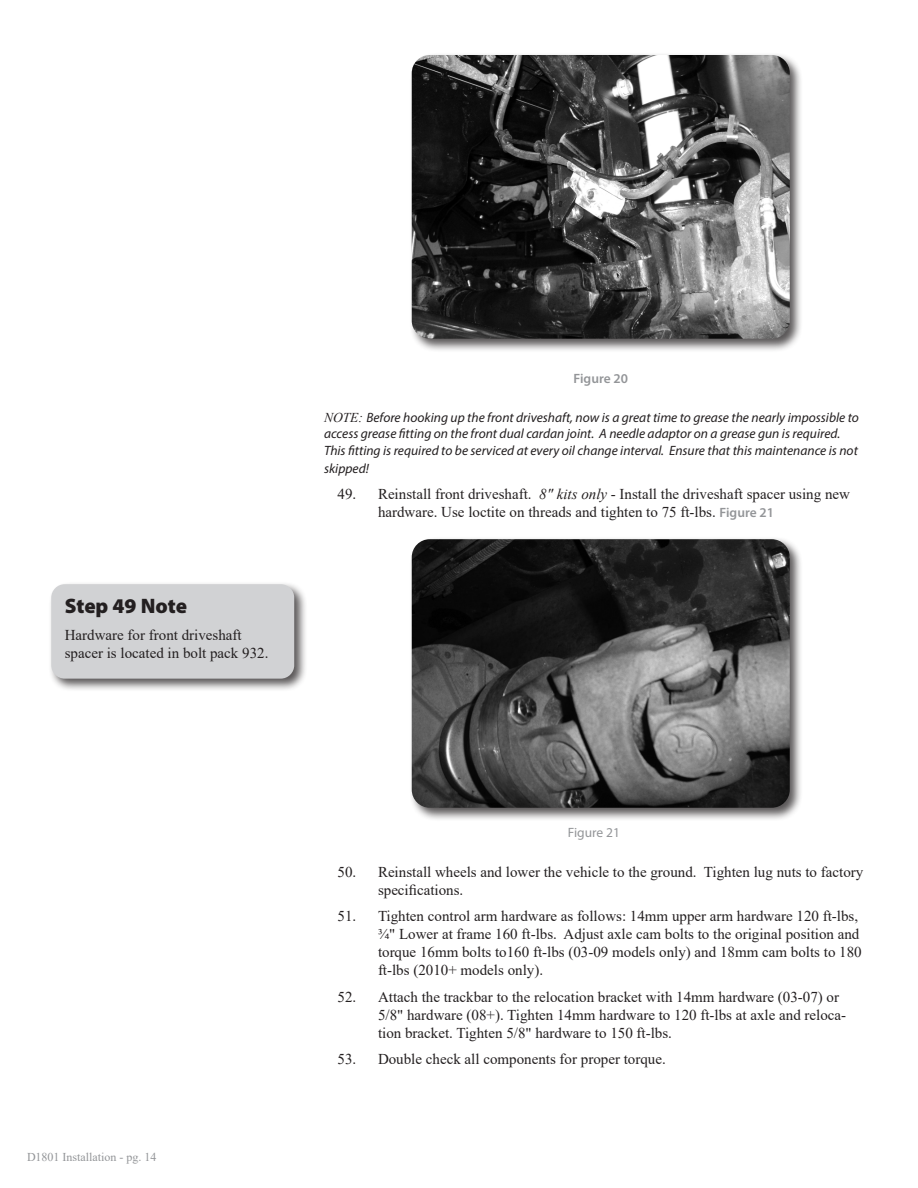
<style>
.page{position:relative;width:918px;height:1188px;background:#fff}
.page>*{position:absolute;margin:0;border:0;box-sizing:border-box;transform-origin:0 0}
.Headline{font:900 21px "Myriad Pro";letter-spacing:-.005em;color:#231f20}
.Body_text{font:15px/18px "Times New Roman";color:#231f20}
.Note{font:italic 13.5px/16.2px "Myriad Pro";color:#231f20}
.Inline_Photos{font:600 13.5px "Myriad Pro";color:#939598}
.t1{font:13.5px "Myriad Pro";color:#939598}
.t2{font:12px "Times New Roman";color:#939598}
.s1{font-family:"Times New Roman"}
.s2{font-style:italic}
.s3{font-family:"Myriad Pro";font-weight:600;font-size:13.5px;color:#939598}
</style>
<div class="page">
<div style="left:409px;top:52px;width:394px;height:300px;background:#231f20;opacity:.75"></div>
<img style="left:412px;top:55px;width:378px;height:284px">
<div style="left:409px;top:536px;width:394px;height:285px;background:#231f20;opacity:.75"></div>
<img style="left:412px;top:539px;width:378px;height:269px">
<div style="left:48px;top:581px;width:260px;height:111px;background:#231f20;opacity:.75"></div>
<div style="left:51px;top:584px;width:243px;height:95px;background:#d1d2d4;border-radius:14px"></div>
<p class="Headline" style="left:65px;top:594px;width:124px">Step 49 Note</p>
<p class="Body_text" style="left:65px;top:626px;width:205px">Hardware for front driveshaft spacer is located in bolt pack 932.</p>
<p class="Inline_Photos" style="left:574px;top:369px;width:56px">Figure 20</p>
<p class="Note" style="left:324px;top:409px;width:537px"><span class="s1">NOTE:</span> Before hooking up the front driveshaft, now is a great time to grease the nearly impossible to access grease fitting on the front dual cardan joint. A needle adaptor on a grease gun is required.<br>This fitting is required to be serviced at every oil change interval. Ensure that this maintenance is not</p>
<p class="Note" style="left:324px;top:460px;width:46px">skipped!</p>
<p class="Body_text" style="left:378px;top:485px;width:474px;text-indent:-40px">49. Reinstall front driveshaft. <span class="s2">8" kits only</span> - Install the driveshaft spacer using new hardware. Use loctite on threads and tighten to 75 ft-lbs. <span class="s3">Figure 21</span></p>
<p class="t2" style="left:27px;top:1149px;width:131px">D1801 Installation - pg. 14</p>
<p class="t1" style="left:568px;top:824px;width:54px">Figure 21</p>
<p class="Body_text" style="left:378px;top:862px;width:487px;text-indent:-40px">50. Reinstall wheels and lower the vehicle to the ground. Tighten lug nuts to factory specifications.</p>
<p class="Body_text" style="left:378px;top:907px;width:485px;text-indent:-40px">51. Tighten control arm hardware as follows: 14mm upper arm hardware 120 ft-lbs, ¾" Lower at frame 160 ft-lbs. Adjust axle cam bolts to the original position and torque 16mm bolts to160 ft-lbs (03-09 models only) and 18mm cam bolts to 180 ft-lbs (2010+ models only).</p>
<p class="Body_text" style="left:378px;top:987px;width:470px;text-indent:-40px">52. Attach the trackbar to the relocation bracket with 14mm hardware (03-07) or<br>5/8" hardware (08+). Tighten 14mm hardware to 120 ft-lbs at axle and reloca&shy;tion bracket. Tighten 5/8" hardware to 150 ft-lbs.</p>
<p class="Body_text" style="left:338px;top:1050px;width:330px">53. Double check all components for proper torque.</p>
</div>
